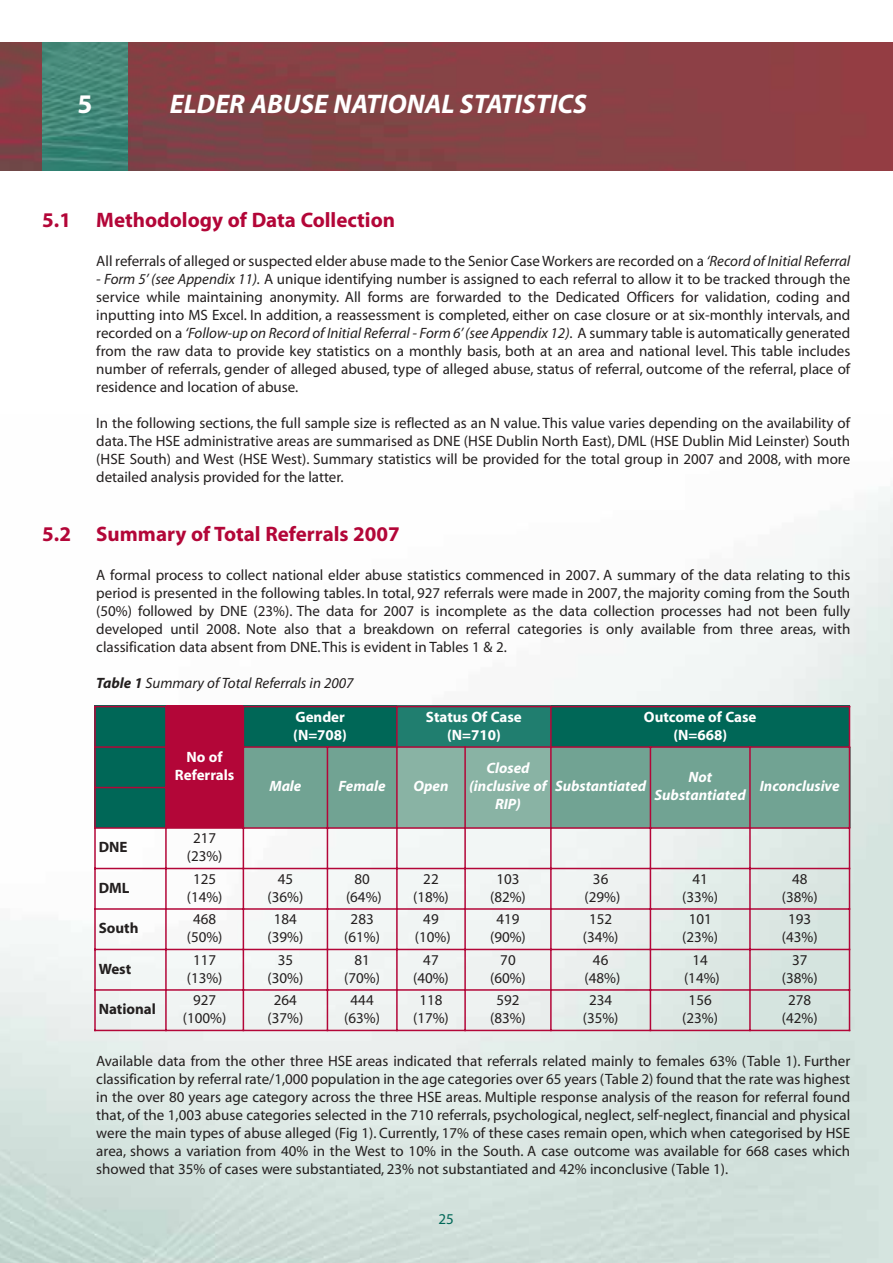
<style>
.page{position:relative;width:893px;height:1263px;background:#fff}
.page>*{position:absolute;margin:0;border:0;box-sizing:border-box;transform-origin:0 0}
.t1{font:italic 700 27px "Myriad";color:#fff}
.t2{font:700 27px "Myriad";color:#fff}
.t3{font:700 21px "Myriad";color:#b30638}
.t4{font:15px/18px "Myriad";color:#231f1f;text-align:center}
.t5{font:italic 700 15px/18px "Myriad";color:#fff;text-align:center}
.t6{font:700 15px/18px "Myriad";color:#fff;text-align:center}
.t7{font:italic 15px "Myriad";color:#231f1f}
.t8{font:700 15px "Myriad";color:#231f1f}
.t9{font:15px "Myriad";color:#006757}
.s1{font-style:italic}
.s2{font-weight:700}
</style>
<div class="page">
<img style="left:0;top:487px;width:893px;height:776px">
<img style="left:0;top:42px;width:893px;height:128px">
<img style="left:42px;top:42px;width:85px;height:128px">
<div style="left:94px;top:706px;width:72px;height:41px;background:#006757"></div>
<div style="left:166px;top:706px;width:77px;height:122px;background:#b30638"></div>
<div style="left:243px;top:706px;width:154px;height:41px;background:#006757"></div>
<div style="left:397px;top:706px;width:154px;height:41px;background:#207e6f"></div>
<div style="left:551px;top:706px;width:298px;height:41px;background:#006757"></div>
<div style="left:94px;top:747px;width:72px;height:40px;background:#006757"></div>
<div style="left:243px;top:747px;width:84px;height:81px;background:#71a393"></div>
<div style="left:327px;top:747px;width:70px;height:81px;background:#71a393"></div>
<div style="left:397px;top:747px;width:68px;height:81px;background:#89b3a4"></div>
<div style="left:465px;top:747px;width:86px;height:81px;background:#89b3a4"></div>
<div style="left:551px;top:747px;width:99px;height:81px;background:#71a393"></div>
<div style="left:650px;top:747px;width:100px;height:81px;background:#71a393"></div>
<div style="left:750px;top:747px;width:100px;height:81px;background:#71a393"></div>
<div style="left:94px;top:787px;width:72px;height:41px;background:#006757"></div>
<hr style="left:94px;top:706px;width:2px;height:325px;background:#b30638">
<hr style="left:165px;top:706px;width:2px;height:325px;background:#b30638">
<hr style="left:243px;top:706px;width:1px;height:325px;background:#b30638">
<hr style="left:327px;top:746px;width:1px;height:285px;background:#b30638">
<hr style="left:396px;top:706px;width:2px;height:325px;background:#b30638">
<hr style="left:464px;top:746px;width:2px;height:285px;background:#b30638">
<hr style="left:550px;top:706px;width:2px;height:325px;background:#b30638">
<hr style="left:650px;top:746px;width:1px;height:285px;background:#b30638">
<hr style="left:749px;top:746px;width:2px;height:285px;background:#b30638">
<hr style="left:849px;top:706px;width:1px;height:325px;background:#b30638">
<hr style="left:94px;top:706px;width:756px;height:1px;background:#b30638">
<hr style="left:94px;top:746px;width:73px;height:2px;background:#b30638">
<hr style="left:243px;top:746px;width:607px;height:2px;background:#b30638">
<hr style="left:94px;top:787px;width:73px;height:1px;background:#b30638">
<hr style="left:94px;top:827px;width:756px;height:2px;background:#b30638">
<hr style="left:94px;top:868px;width:756px;height:1px;background:#b30638">
<hr style="left:94px;top:908px;width:756px;height:2px;background:#b30638">
<hr style="left:94px;top:949px;width:756px;height:1px;background:#b30638">
<hr style="left:94px;top:989px;width:756px;height:2px;background:#b30638">
<hr style="left:94px;top:1030px;width:756px;height:1px;background:#b30638">
<h1 class="t2" style="left:77px;top:94px;width:16px">5</h1>
<h1 class="t1" style="left:170px;top:94px;width:419px">ELDER ABUSE NATIONAL STATISTICS</h1>
<h2 class="t3" style="left:42px;top:213px;width:354px">5.1 Methodology of Data Collection</h2>
<p class="t4" style="left:96px;top:254px;width:755px">All referrals of alleged or suspected elder abuse made to the Senior Case Workers are recorded on a <span class="s1">‘Record of Initial Referral</span></p>
<p class="t4" style="left:96px;top:272px;width:755px;text-align:justify"><span class="s1">- Form 5’ (see Appendix 11).</span> A unique identifying number is assigned to each referral to allow it to be tracked through the service while maintaining anonymity. All forms are forwarded to the Dedicated Officers for validation, coding and inputting into MS Excel. In addition, a reassessment is completed, either on case closure or at six-monthly intervals, and recorded on a <span class="s1">‘Follow-up on Record of Initial Referral - Form 6’(see Appendix 12)</span>. A summary table is automatically generated from the raw data to provide key statistics on a monthly basis, both at an area and national level. This table includes number of referrals, gender of alleged abused, type of alleged abuse, status of referral, outcome of the referral, place of residence and location of abuse.</p>
<p class="t4" style="left:96px;top:416px;width:755px;text-align:justify">In the following sections, the full sample size is reflected as an N value. This value varies depending on the availability of data. The HSE administrative areas are summarised as DNE (HSE Dublin North East), DML (HSE Dublin Mid Leinster) South (HSE South) and West (HSE West). Summary statistics will be provided for the total group in 2007 and 2008, with more detailed analysis provided for the latter.</p>
<h2 class="t3" style="left:42px;top:526px;width:359px">5.2 Summary of Total Referrals 2007</h2>
<p class="t4" style="left:96px;top:567px;width:755px;text-align:justify">A formal process to collect national elder abuse statistics commenced in 2007. A summary of the data relating to this period is presented in the following tables. In total, 927 referrals were made in 2007, the majority coming from the South (50%) followed by DNE (23%). The data for 2007 is incomplete as the data collection processes had not been fully developed until 2008. Note also that a breakdown on referral categories is only available from three areas, with classification data absent from DNE. This is evident in Tables 1 &amp; 2.</p>
<p class="t7" style="left:96px;top:677px;width:259px"><span class="s2">Table 1</span> Summary of Total Referrals in 2007</p>
<p class="t6" style="left:175px;top:749px;width:61px">No of<br>Referrals</p>
<p class="t6" style="left:293px;top:709px;width:55px;text-align:left">Gender (N=708)</p>
<p class="t6" style="left:426px;top:709px;width:97px">Status Of Case (N=710)</p>
<p class="t6" style="left:644px;top:709px;width:114px">Outcome of Case (N=668)</p>
<p class="t5" style="left:269px;top:778px;width:34px">Male</p>
<p class="t5" style="left:339px;top:778px;width:49px">Female</p>
<p class="t5" style="left:413px;top:778px;width:37px">Open</p>
<p class="t5" style="left:469px;top:760px;width:79px">Closed (inclusive of<br>RIP)</p>
<p class="t5" style="left:555px;top:778px;width:93px">Substantiated</p>
<p class="t5" style="left:655px;top:769px;width:93px">Not<br>Substantiated</p>
<p class="t5" style="left:760px;top:778px;width:81px">Inconclusive</p>
<p class="t8" style="left:99px;top:841px;width:30px">DNE</p>
<p class="t4" style="left:187px;top:830px;width:37px">217 (23%)</p>
<p class="t8" style="left:99px;top:882px;width:32px">DML</p>
<p class="t4" style="left:187px;top:871px;width:37px">125 (14%)</p>
<p class="t4" style="left:267px;top:871px;width:37px">45 (36%)</p>
<p class="t4" style="left:346px;top:871px;width:37px">80 (64%)</p>
<p class="t4" style="left:413px;top:871px;width:37px">22 (18%)</p>
<p class="t4" style="left:490px;top:871px;width:37px">103 (82%)</p>
<p class="t4" style="left:584px;top:871px;width:37px">36 (29%)</p>
<p class="t4" style="left:682px;top:871px;width:37px">41 (33%)</p>
<p class="t4" style="left:782px;top:871px;width:37px">48 (38%)</p>
<p class="t8" style="left:99px;top:922px;width:41px">South</p>
<p class="t4" style="left:187px;top:911px;width:37px">468 (50%)</p>
<p class="t4" style="left:267px;top:911px;width:37px">184 (39%)</p>
<p class="t4" style="left:344px;top:911px;width:37px">283 (61%)</p>
<p class="t4" style="left:415px;top:911px;width:37px">49 (10%)</p>
<p class="t4" style="left:490px;top:911px;width:37px">419 (90%)</p>
<p class="t4" style="left:583px;top:911px;width:37px">152 (34%)</p>
<p class="t4" style="left:682px;top:911px;width:37px">101 (23%)</p>
<p class="t4" style="left:782px;top:911px;width:37px">193 (43%)</p>
<p class="t8" style="left:99px;top:963px;width:34px">West</p>
<p class="t4" style="left:187px;top:952px;width:37px">117 (13%)</p>
<p class="t4" style="left:267px;top:952px;width:37px">35 (30%)</p>
<p class="t4" style="left:344px;top:952px;width:37px">81 (70%)</p>
<p class="t4" style="left:413px;top:952px;width:37px">47 (40%)</p>
<p class="t4" style="left:490px;top:952px;width:37px">70 (60%)</p>
<p class="t4" style="left:584px;top:952px;width:37px">46 (48%)</p>
<p class="t4" style="left:684px;top:952px;width:37px">14 (14%)</p>
<p class="t4" style="left:782px;top:952px;width:37px">37 (38%)</p>
<p class="t8" style="left:99px;top:1003px;width:59px">National</p>
<p class="t4" style="left:183px;top:992px;width:45px">927 (100%)</p>
<p class="t4" style="left:267px;top:992px;width:37px">264 (37%)</p>
<p class="t4" style="left:344px;top:992px;width:37px">444 (63%)</p>
<p class="t4" style="left:413px;top:992px;width:37px">118 (17%)</p>
<p class="t4" style="left:490px;top:992px;width:37px">592 (83%)</p>
<p class="t4" style="left:583px;top:992px;width:37px">234 (35%)</p>
<p class="t4" style="left:682px;top:992px;width:37px">156 (23%)</p>
<p class="t4" style="left:782px;top:992px;width:37px">278 (42%)</p>
<p class="t4" style="left:96px;top:1053px;width:755px;text-align:justify">Available data from the other three HSE areas indicated that referrals related mainly to females 63% (Table 1). Further classification by referral rate/1,000 population in the age categories over 65 years (Table 2) found that the rate was highest in the over 80 years age category across the three HSE areas. Multiple response analysis of the reason for referral found that, of the 1,003 abuse categories selected in the 710 referrals, psychological, neglect, self-neglect, financial and physical were the main types of abuse alleged (Fig 1). Currently, 17% of these cases remain open, which when categorised by HSE area, shows a variation from 40% in the West to 10% in the South. A case outcome was available for 668 cases which showed that 35% of cases were substantiated, 23% not substantiated and 42% inconclusive (Table 1).</p>
<p class="t9" style="left:439px;top:1214px;width:17px">25</p>
</div>
